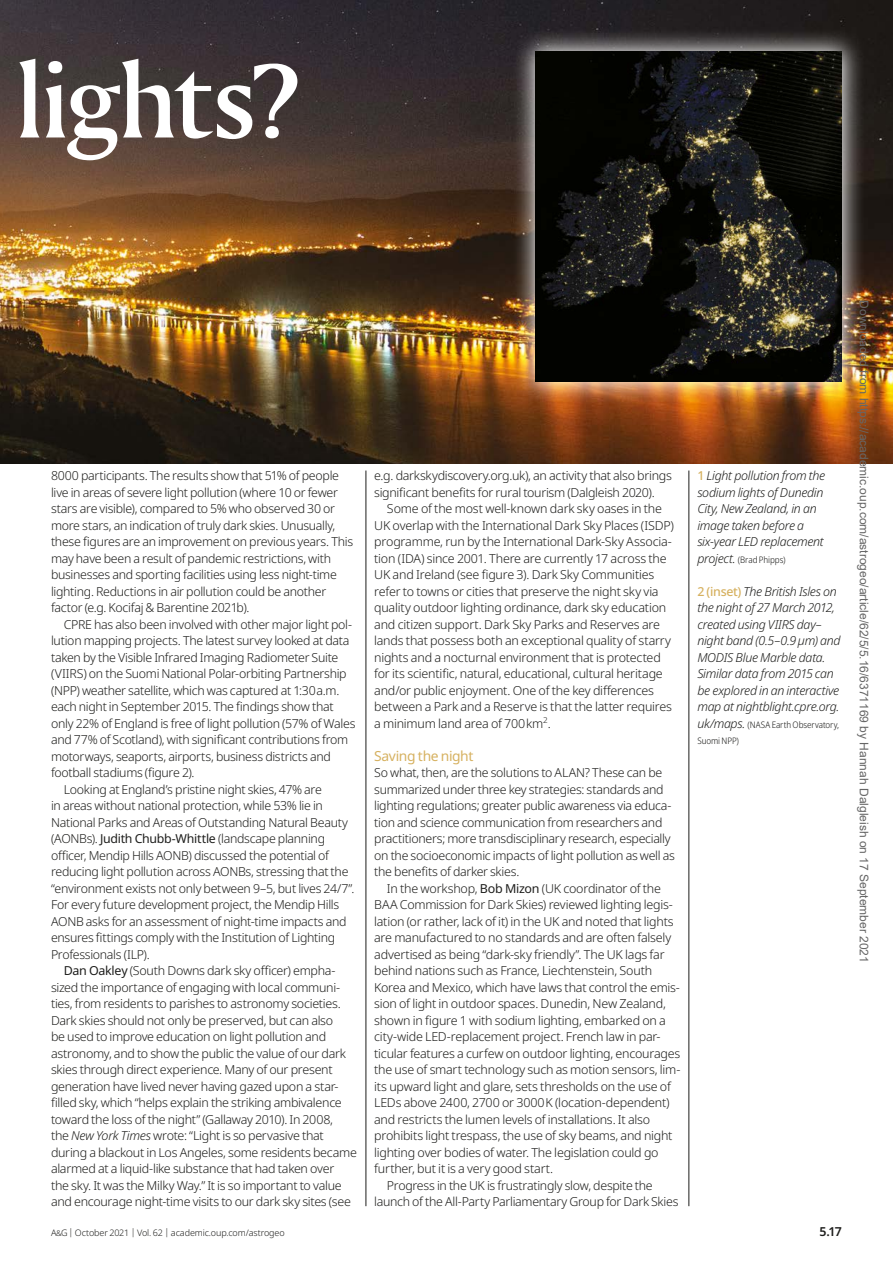
<style>
.page{position:relative;width:893px;height:1263px;background:#fff}
.page>*{position:absolute;margin:0;border:0;box-sizing:border-box;transform-origin:0 0}
.t1{font:111.3px "Amerigo BT Medium A";letter-spacing:-.03em;color:#fff}
.t2{font:13.8px "Noto Sans";letter-spacing:-.03em;color:#d6b160}
.t3{font:300 12.3px/16.5px "Noto Sans";letter-spacing:-.02em;color:#1d1d1b}
.t4{font:italic 300 12.3px/16.5px "Noto Sans";letter-spacing:-.025em;color:#1d1d1b}
.t5{font:600 12.3px "Noto Sans";color:#1d1d1b}
.t6{font:12px "Arial";color:#666}
.t7{font:300 semi-condensed 9px/16.5px "Noto Sans";letter-spacing:-.01em;color:#1d1d1b}
.t8{font:300 9px "Noto Sans";letter-spacing:-.01em;color:#1d1d1b}
.s1{font-weight:400}
.s2{font-style:italic}
.s3{font-weight:500;font-style:normal;color:#d6b160}
.s4{font-style:italic;font-stretch:normal;font-size:12.3px}
.s5{font-size:7.8px}
</style>
<div class="page">
<img style="left:0;top:0;width:893px;height:464px">
<hr style="left:689px;top:470px;width:1px;height:736px;background:#1d1d1b">
<hr style="left:366px;top:470px;width:1px;height:736px;background:#1d1d1b">
<img style="left:512px;top:29px;width:353px;height:375px">
<img style="left:536px;top:52px;width:306px;height:329px">
<h1 class="t1" style="left:15px;top:33px;width:284px">lights?</h1>
<p class="t3" style="left:51px;top:468px;width:304px">8000 participants. The results show that 51% of people live in areas of severe light pollution (where 10 or fewer stars are visible), compared to 5% who observed 30 or more stars, an indication of truly dark skies. Unusually, these figures are an improvement on previous years. This may have been a result of pandemic restrictions, with businesses and sporting facilities using less night-time lighting. Reductions in air pollution could be another factor (e.g. Kocifaj &amp; Barentine 2021b).</p>
<p class="t3" style="left:64px;top:616px;width:290px">CPRE has also been involved with other major light pol-</p>
<p class="t3" style="left:51px;top:633px;width:300px">lution mapping projects. The latest survey looked at data</p>
<p class="t3" style="left:51px;top:649px;width:289px">taken by the Visible Infrared Imaging Radiometer Suite</p>
<p class="t3" style="left:51px;top:666px;width:297px">(VIIRS) on the Suomi National Polar-orbiting Partnership</p>
<p class="t3" style="left:51px;top:682px;width:290px">(NPP) weather satellite, which was captured at 1:30a.m.</p>
<p class="t3" style="left:51px;top:699px;width:284px">each night in September 2015. The findings show that</p>
<p class="t3" style="left:51px;top:715px;width:306px">only 22% of England is free of light pollution (57% of Wales</p>
<p class="t3" style="left:51px;top:732px;width:299px">and 77% of Scotland), with significant contributions from</p>
<p class="t3" style="left:51px;top:748px;width:281px">motorways, seaports, airports, business districts and</p>
<p class="t3" style="left:51px;top:765px;width:145px">football stadiums (figure 2).</p>
<p class="t3" style="left:64px;top:781px;width:260px">Looking at England’s pristine night skies, 47% are</p>
<p class="t3" style="left:51px;top:798px;width:273px">in areas without national protection, while 53% lie in</p>
<p class="t3" style="left:51px;top:814px;width:299px">National Parks and Areas of Outstanding Natural Beauty</p>
<p class="t3" style="left:51px;top:831px;width:276px">(AONBs). <span class="s1">Judith Chubb-Whittle</span> (landscape planning</p>
<p class="t3" style="left:51px;top:847px;width:279px">officer, Mendip Hills AONB) discussed the potential of</p>
<p class="t3" style="left:51px;top:864px;width:299px">reducing light pollution across AONBs, stressing that the</p>
<p class="t3" style="left:51px;top:880px;width:305px">“environment exists not only between 9–5, but lives 24/7”.</p>
<p class="t3" style="left:51px;top:897px;width:290px">For every future development project, the Mendip Hills</p>
<p class="t3" style="left:51px;top:913px;width:297px">AONB asks for an assessment of night-time impacts and</p>
<p class="t3" style="left:51px;top:930px;width:286px">ensures fittings comply with the Institution of Lighting</p>
<p class="t3" style="left:51px;top:946px;width:100px">Professionals (ILP).</p>
<p class="t3" style="left:64px;top:963px;width:273px"><span class="s1">Dan Oakley</span> (South Downs dark sky officer) empha-</p>
<p class="t3" style="left:51px;top:979px;width:291px">sized the importance of engaging with local communi-</p>
<p class="t3" style="left:51px;top:996px;width:291px">ties, from residents to parishes to astronomy societies.</p>
<p class="t3" style="left:51px;top:1012px;width:284px">Dark skies should not only be preserved, but can also</p>
<p class="t3" style="left:51px;top:1029px;width:277px">be used to improve education on light pollution and</p>
<p class="t3" style="left:51px;top:1045px;width:296px">astronomy, and to show the public the value of our dark</p>
<p class="t3" style="left:51px;top:1062px;width:283px">skies through direct experience. Many of our present</p>
<p class="t3" style="left:51px;top:1078px;width:289px">generation have lived never having gazed upon a star-</p>
<p class="t3" style="left:51px;top:1095px;width:292px">filled sky, which “helps explain the striking ambivalence</p>
<p class="t3" style="left:51px;top:1111px;width:284px">toward the loss of the night” (Gallaway 2010). In 2008,</p>
<p class="t3" style="left:51px;top:1128px;width:274px">the <span class="s2">New York Times</span> wrote: “Light is so pervasive that</p>
<p class="t3" style="left:51px;top:1144px;width:307px">during a blackout in Los Angeles, some residents became</p>
<p class="t3" style="left:51px;top:1161px;width:285px">alarmed at a liquid-like substance that had taken over</p>
<p class="t3" style="left:51px;top:1177px;width:292px">the sky. It was the Milky Way.” It is so important to value</p>
<p class="t3" style="left:51px;top:1194px;width:301px">and encourage night-time visits to our dark sky sites (see</p>
<p class="t3" style="left:374px;top:468px;width:299px">e.g. darkskydiscovery.org.uk), an activity that also brings significant benefits for rural tourism (Dalgleish 2020).</p>
<p class="t3" style="left:374px;top:501px;width:301px;text-indent:13px">Some of the most well-known dark sky oases in the UK overlap with the International Dark Sky Places (ISDP) programme, run by the International Dark-Sky Associa&shy;tion (IDA) since 2001. There are currently 17 across the UK and Ireland (see figure 3). Dark Sky Communities refer to towns or cities that preserve the night sky via quality outdoor lighting ordinance, dark sky education and citizen support. Dark Sky Parks and Reserves are lands that possess both an exceptional quality of starry nights and a nocturnal environment that is protected for its scientific, natural, educational, cultural heritage and/or public enjoyment. One of the key differences between a Park and a Reserve is that the latter requires a minimum land area of 700km<sup>2</sup>.</p>
<p class="t2" style="left:374px;top:746px;width:101px">Saving the night</p>
<p class="t3" style="left:374px;top:765px;width:302px">So what, then, are the solutions to ALAN? These can be summarized under three key strategies: standards and lighting regulations; greater public awareness via educa&shy;tion and science communication from researchers and practitioners; more transdisciplinary research, especially on the socioeconomic impacts of light pollution as well as the benefits of darker skies.</p>
<p class="t3" style="left:387px;top:880px;width:276px">In the workshop, <span class="s1">Bob Mizon</span> (UK coordinator of the</p>
<p class="t3" style="left:374px;top:897px;width:300px">BAA Commission for Dark Skies) reviewed lighting legis-</p>
<p class="t3" style="left:374px;top:913px;width:301px">lation (or rather, lack of it) in the UK and noted that lights</p>
<p class="t3" style="left:374px;top:930px;width:298px">are manufactured to no standards and are often falsely</p>
<p class="t3" style="left:374px;top:946px;width:292px">advertised as being “dark-sky friendly”. The UK lags far</p>
<p class="t3" style="left:374px;top:963px;width:279px">behind nations such as France, Liechtenstein, South</p>
<p class="t3" style="left:374px;top:979px;width:307px">Korea and Mexico, which have laws that control the emis-</p>
<p class="t3" style="left:374px;top:996px;width:293px">sion of light in outdoor spaces. Dunedin, New Zealand,</p>
<p class="t3" style="left:374px;top:1012px;width:293px">shown in figure 1 with sodium lighting, embarked on a</p>
<p class="t3" style="left:374px;top:1029px;width:288px">city-wide LED-replacement project. French law in par-</p>
<p class="t3" style="left:374px;top:1045px;width:308px">ticular features a curfew on outdoor lighting, encourages</p>
<p class="t3" style="left:374px;top:1062px;width:308px">the use of smart technology such as motion sensors, lim-</p>
<p class="t3" style="left:374px;top:1078px;width:298px">its upward light and glare, sets thresholds on the use of</p>
<p class="t3" style="left:374px;top:1095px;width:297px">LEDs above 2400, 2700 or 3000K (location-dependent)</p>
<p class="t3" style="left:374px;top:1111px;width:277px">and restricts the lumen levels of installations. It also</p>
<p class="t3" style="left:374px;top:1128px;width:300px">prohibits light trespass, the use of sky beams, and night</p>
<p class="t3" style="left:374px;top:1144px;width:286px">lighting over bodies of water. The legislation could go</p>
<p class="t3" style="left:374px;top:1161px;width:180px">further, but it is a very good start.</p>
<p class="t3" style="left:387px;top:1177px;width:267px">Progress in the UK is frustratingly slow, despite the</p>
<p class="t3" style="left:374px;top:1194px;width:306px">launch of the All-Party Parliamentary Group for Dark Skies</p>
<p class="t4" style="left:697px;top:468px;width:129px"><span class="s3">1</span> Light pollution from the sodium lights of Dunedin<br>City, New Zealand, in an image taken before a six-year LED replacement</p>
<p class="t7" style="left:697px;top:551px;width:90px"><span class="s4">project.</span> (Brad Phipps)</p>
<p class="t4" style="left:697px;top:583px;width:145px"><span class="s3">2 (inset)</span> The British Isles on the night of 27 March 2012, created using VIIRS day– night band (0.5–0.9 μm) and<br>MODIS Blue Marble data.<br>Similar data from 2015 can be explored in an interactive map at nightblight.cpre.org.</p>
<p class="t7" style="left:697px;top:716px;width:143px"><span class="s4">uk/maps.</span> (NASA Earth Observatory,<br>Suomi NPP)</p>
<p class="t8" style="left:51px;top:1226px;width:235px">A<span class="s5">&amp;</span>G | October 2021 | Vol. 62 | academic.oup.com/astrogeo</p>
<p class="t5" style="left:819px;top:1223px;width:24px">5.17</p>
<p class="t6" style="left:868px;top:300px;width:664px;rotate:90deg">Downloaded from https://academic.oup.com/astrogeo/article/62/5/5.16/6371169 by Hannah Dalgleish on 17 September 2021</p>
</div>
